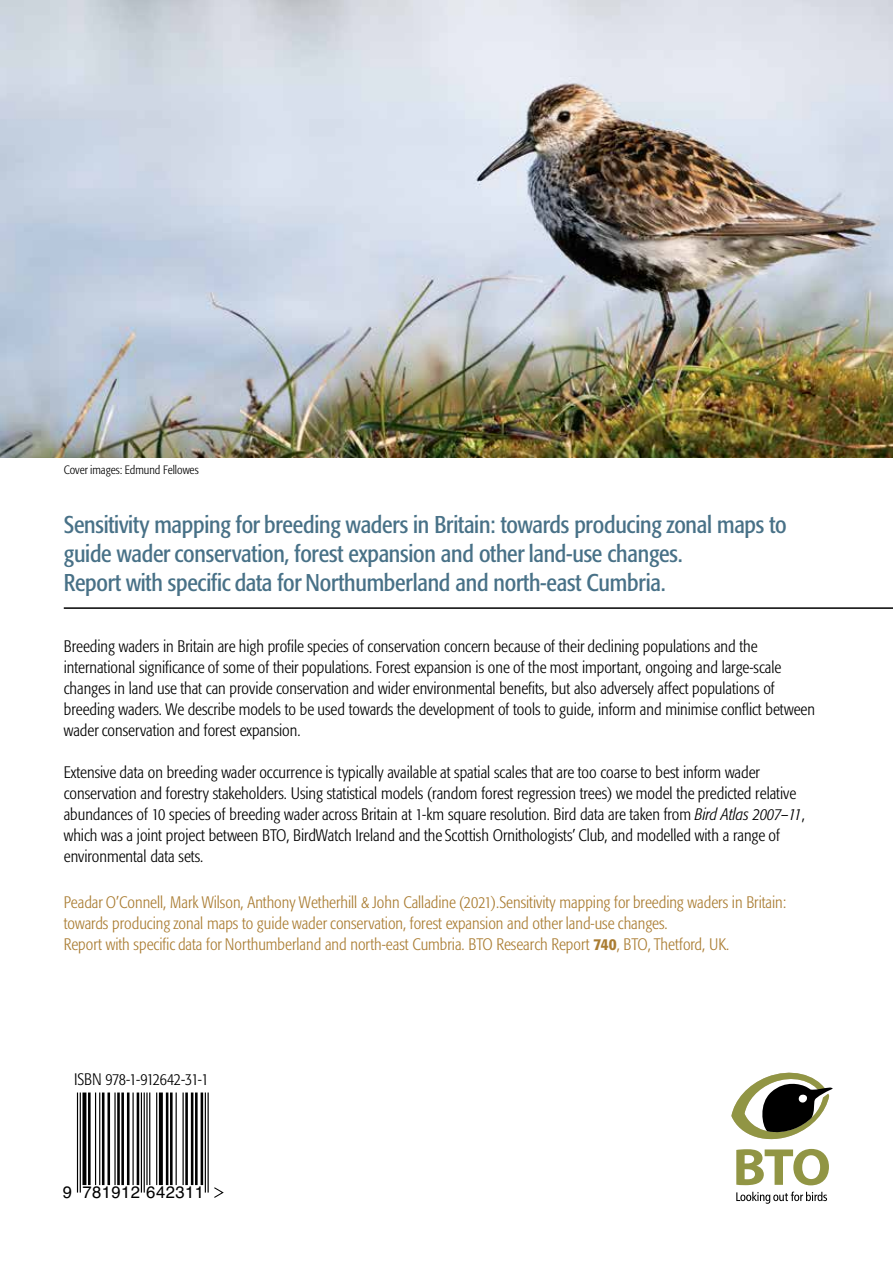
<style>
.page{position:relative;width:893px;height:1263px;background:#fff}
.page>*{position:absolute;margin:0;border:0;box-sizing:border-box;transform-origin:0 0}
.t1{font:condensed 24px/28.8px "Formata BQ";letter-spacing:-.01em;color:#487187}
.t2{font:16.65px "Helvetica";letter-spacing:.025em;color:#000}
.t3{font:300 condensed 16.5px/21px "Formata BQ";color:#000}
.t4{font:300 condensed 16.5px/21px "Formata BQ";color:#aa7d33}
.t5{font:300 condensed 16.5px "Formata BQ";letter-spacing:-.025em;color:#000}
.t6{font:300 condensed 12px "Formata BQ";color:#000}
.s1{font-style:italic}
.s2{font-weight:500}
</style>
<div class="page">
<img style="left:0;top:0;width:893px;height:458px">
<hr style="left:64px;top:607px;width:829px;height:2px;background:#000">
<svg style="left:731px;top:1073px;width:102px;height:112px"></svg>
<svg style="left:736px;top:1191px;width:91px;height:13px"></svg>
<hr style="left:77px;top:1092px;width:1px;height:100px;background:#000">
<hr style="left:80px;top:1092px;width:1px;height:100px;background:#000">
<svg style="left:82px;top:1092px;width:4px;height:93px"></svg>
<hr style="left:88px;top:1092px;width:3px;height:93px;background:#000">
<hr style="left:95px;top:1092px;width:1px;height:93px;background:#000">
<hr style="left:99px;top:1092px;width:1px;height:93px;background:#000">
<hr style="left:102px;top:1092px;width:2px;height:93px;background:#000">
<hr style="left:107px;top:1092px;width:3px;height:93px;background:#000">
<hr style="left:114px;top:1092px;width:2px;height:93px;background:#000">
<hr style="left:117px;top:1092px;width:3px;height:93px;background:#000">
<hr style="left:121px;top:1092px;width:3px;height:93px;background:#000">
<hr style="left:127px;top:1092px;width:3px;height:93px;background:#000">
<hr style="left:132px;top:1092px;width:2px;height:93px;background:#000">
<hr style="left:137px;top:1092px;width:2px;height:93px;background:#000">
<hr style="left:141px;top:1092px;width:1px;height:100px;background:#000">
<hr style="left:144px;top:1092px;width:1px;height:100px;background:#000">
<hr style="left:146px;top:1092px;width:2px;height:93px;background:#000">
<hr style="left:149px;top:1092px;width:1px;height:93px;background:#000">
<hr style="left:156px;top:1092px;width:1px;height:93px;background:#000">
<svg style="left:159px;top:1092px;width:4px;height:93px"></svg>
<hr style="left:166px;top:1092px;width:2px;height:93px;background:#000">
<hr style="left:170px;top:1092px;width:3px;height:93px;background:#000">
<hr style="left:176px;top:1092px;width:1px;height:93px;background:#000">
<hr style="left:183px;top:1092px;width:1px;height:93px;background:#000">
<hr style="left:185px;top:1092px;width:3px;height:93px;background:#000">
<hr style="left:191px;top:1092px;width:2px;height:93px;background:#000">
<hr style="left:195px;top:1092px;width:3px;height:93px;background:#000">
<hr style="left:201px;top:1092px;width:2px;height:93px;background:#000">
<hr style="left:205px;top:1092px;width:1px;height:100px;background:#000">
<hr style="left:208px;top:1092px;width:1px;height:100px;background:#000">
<svg style="left:214px;top:1187px;width:10px;height:11px"></svg>
<p class="t6" style="left:64px;top:463px;width:136px">Cover images: Edmund Fellowes</p>
<h1 class="t1" style="left:64px;top:511px;width:724px">Sensitivity mapping for breeding waders in Britain: towards producing zonal maps to guide wader conservation, forest expansion and other land-use changes.<br>Report with specific data for Northumberland and north-east Cumbria.</h1>
<p class="t3" style="left:64px;top:636px;width:753px">Breeding waders in Britain are high profile species of conservation concern because of their declining populations and the international significance of some of their populations. Forest expansion is one of the most important, ongoing and large-scale changes in land use that can provide conservation and wider environmental benefits, but also adversely affect populations of breeding waders. We describe models to be used towards the development of tools to guide, inform and minimise conflict between wader conservation and forest expansion.</p>
<p class="t3" style="left:64px;top:762px;width:742px">Extensive data on breeding wader occurrence is typically available at spatial scales that are too coarse to best inform wader conservation and forestry stakeholders. Using statistical models (random forest regression trees) we model the predicted relative abundances of 10 species of breeding wader across Britain at 1-km square resolution. Bird data are taken from <span class="s1">Bird Atlas 2007–11</span>, which was a joint project between BTO, BirdWatch Ireland and the Scottish Ornithologists’ Club, and modelled with a range of environmental data sets.</p>
<p class="t4" style="left:64px;top:892px;width:724px">Peadar O’Connell, Mark Wilson, Anthony Wetherhill &amp; John Calladine (2021).Sensitivity mapping for breeding waders in Britain: towards producing zonal maps to guide wader conservation, forest expansion and other land-use changes.<br>Report with specific data for Northumberland and north-east Cumbria. BTO Research Report <span class="s2">740</span>, BTO, Thetford, UK.</p>
<p class="t5" style="left:74px;top:1069px;width:136px">ISBN 978-1-912642-31-1</p>
<p class="t2" style="left:63px;top:1179px;width:143px">9 781912 642311</p>
</div>
